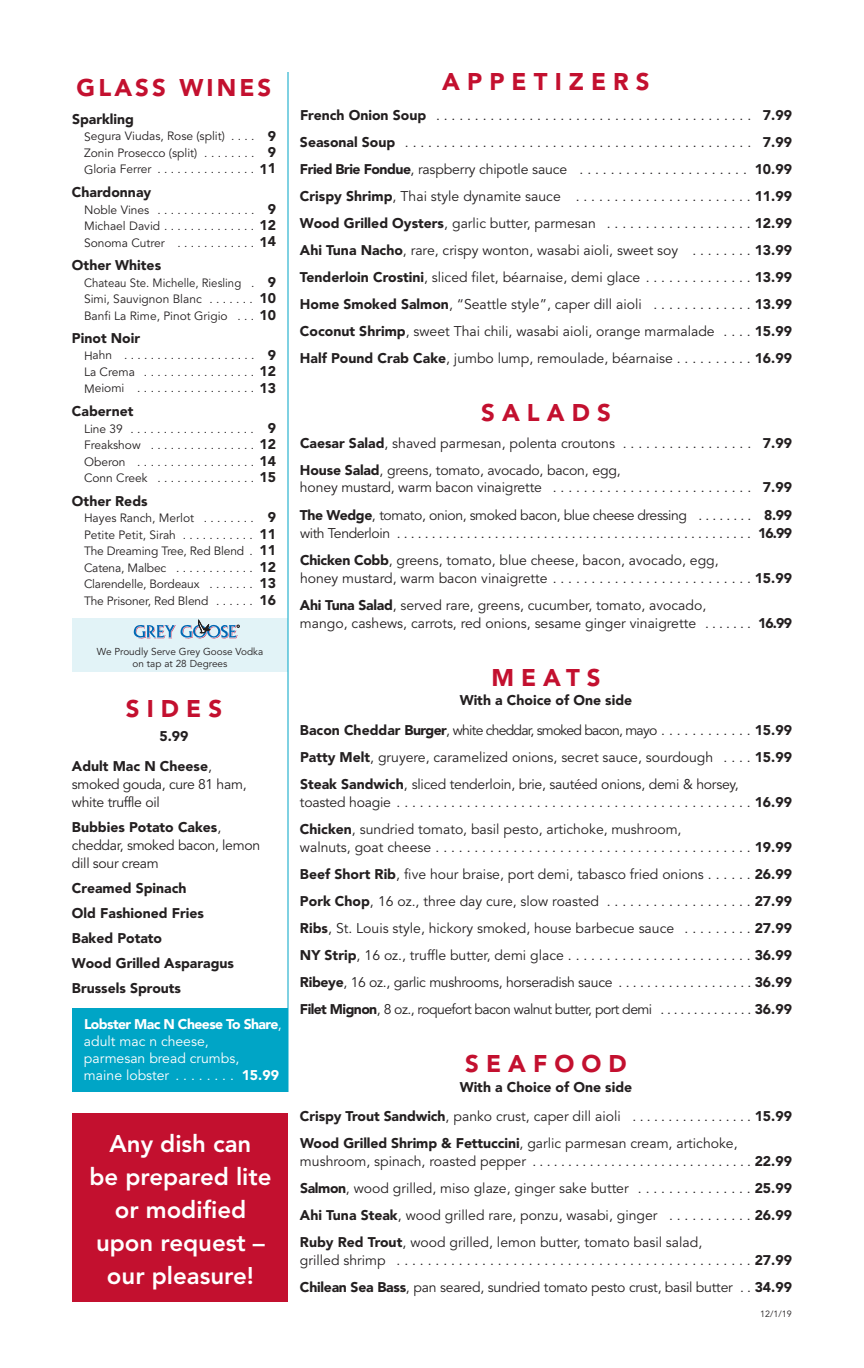
<style>
.page{position:relative;width:864px;height:1368px;background:#fff}
.page>*{position:absolute;margin:0;border:0;box-sizing:border-box;transform-origin:0 0}
.t1{font:800 24px/33px "Avenir";color:#fff;text-align:center}
.t2{font:900 24px "Avenir";letter-spacing:.295em;color:#c3102f}
.t3{font:900 24px "Avenir";letter-spacing:.13em;color:#c3102f}
.t4{font:14px/27px "Avenir";color:#231f20}
.t5{font:900 14px/25px "Avenir";color:#231f20;text-align:center}
.t6{font:14px/27px "Avenir";letter-spacing:-.03em;color:#231f20}
.t7{font:14px/18px "Avenir";letter-spacing:-.02em;color:#231f20}
.t8{font:14px/17px "Avenir";color:#fff}
.t9{font:12px/16.5px "Avenir";color:#231f20;text-align:justify}
.t10{font:12px/16.5px "Avenir";color:#231f20;text-align:justify;scale:.95 1}
.t11{font:10px/12px "Avenir";letter-spacing:.005em;color:#231f20;text-align:center}
.t12{font:9px "Avenir";color:#231f20}
.s1{font-weight:900;font-size:14px}
.s2{font-weight:400}
.s3{font-weight:900}
</style>
<div class="page">
<div style="left:72px;top:1113px;width:216px;height:189px;background:#c3102f"></div>
<div style="left:72px;top:618px;width:216px;height:54px;background:#e2f3f7"></div>
<svg style="left:133px;top:620px;width:107px;height:19px"></svg>
<hr style="left:288px;top:72px;width:1px;height:1020px;background:#00a5c6">
<div style="left:72px;top:1008px;width:216px;height:84px;background:#00a5c6"></div>
<h1 class="t3" style="left:77px;top:67px;width:196px">GLASS WINES</h1>
<p class="t5" style="left:72px;top:106px;width:63px">Sparkling</p>
<p class="t9" style="left:84px;top:128px;width:194px">Segura Viudas, Rose (split) . . . . <span class="s1">9<br></span>Zonin Prosecco (split) . . . . . . . . <span class="s1">9<br></span>Gloria Ferrer . . . . . . . . . . . . . . . <span class="s1">11</span></p>
<p class="t5" style="left:72px;top:179px;width:81px">Chardonnay</p>
<p class="t9" style="left:84px;top:201px;width:194px">Noble Vines . . . . . . . . . . . . . . . <span class="s1">9<br></span>Michael David . . . . . . . . . . . . . . <span class="s1">12<br></span>Sonoma Cutrer . . . . . . . . . . . . <span class="s1">14</span></p>
<p class="t5" style="left:72px;top:252px;width:91px">Other Whites</p>
<p class="t10" style="left:84px;top:274px;width:204px">Chateau Ste. Michelle, Riesling . <span class="s1">9<br></span>Simi, Sauvignon Blanc . . . . . . . <span class="s1">10<br></span>Banfi La Rime, Pinot Grigio . . . <span class="s1">10</span></p>
<p class="t5" style="left:72px;top:325px;width:70px">Pinot Noir</p>
<p class="t9" style="left:84px;top:347px;width:194px">Hahn . . . . . . . . . . . . . . . . . . . . <span class="s1">9<br></span>La Crema . . . . . . . . . . . . . . . . . <span class="s1">12<br></span>Meiomi . . . . . . . . . . . . . . . . . . <span class="s1">13</span></p>
<p class="t5" style="left:72px;top:398px;width:63px">Cabernet</p>
<p class="t9" style="left:84px;top:420px;width:194px">Line 39 . . . . . . . . . . . . . . . . . . . <span class="s1">9<br></span>Freakshow . . . . . . . . . . . . . . . . <span class="s1">12<br></span>Oberon . . . . . . . . . . . . . . . . . . <span class="s1">14<br></span>Conn Creek . . . . . . . . . . . . . . . <span class="s1">15</span></p>
<p class="t5" style="left:72px;top:488px;width:77px">Other Reds</p>
<p class="t9" style="left:84px;top:510px;width:194px">Hayes Ranch, Merlot . . . . . . . . <span class="s1">9<br></span>Petite Petit, Sirah . . . . . . . . . . . <span class="s1">11<br></span>The Dreaming Tree, Red Blend . <span class="s1">11<br></span>Catena, Malbec . . . . . . . . . . . . <span class="s1">12<br></span>Clarendelle, Bordeaux . . . . . . . <span class="s1">13<br></span>The Prisoner, Red Blend . . . . . . <span class="s1">16</span></p>
<p class="t11" style="left:97px;top:646px;width:168px">We Proudly Serve Grey Goose Vodka on tap at 28 Degrees</p>
<h1 class="t2" style="left:126px;top:688px;width:98px">SIDES</h1>
<p class="t5" style="left:72px;top:721px;width:142px;line-height:30px;text-align:left;text-indent:87px">5.99<br>Adult Mac N Cheese<span class="s2">,</span></p>
<p class="t7" style="left:72px;top:775px;width:176px">smoked gouda, cure 81 ham, white truffle oil</p>
<p class="t7" style="left:72px;top:818px;width:190px"><span class="s3">Bubbies Potato Cakes</span>, cheddar, smoked bacon, lemon dill sour cream</p>
<p class="t5" style="left:72px;top:875px;width:164px;text-align:left">Creamed Spinach<br>Old Fashioned Fries<br>Baked Potato<br>Wood Grilled Asparagus<br>Brussels Sprouts</p>
<p class="t8" style="left:84px;top:1016px;width:199px"><span class="s3">Lobster Mac N Cheese To Share</span>, adult mac n cheese,<br>parmesan bread crumbs,<br>maine lobster . . . . . . . . <span class="s3">15.99</span></p>
<h1 class="t1" style="left:89px;top:1127px;width:184px">Any dish can<br>be prepared lite or modified upon request – our pleasure!</h1>
<h1 class="t2" style="left:442px;top:61px;width:209px">APPETIZERS</h1>
<p class="t4" style="left:300px;top:102px;width:494px;text-align:justify"><span class="s3">French Onion Soup</span> . . . . . . . . . . . . . . . . . . . . . . . . . . . . . . . . . . . . . . . . . <span class="s3">7.99<br>Seasonal Soup</span> . . . . . . . . . . . . . . . . . . . . . . . . . . . . . . . . . . . . . . . . . . . . . <span class="s3">7.99<br>Fried Brie Fondue</span>, raspberry chipotle sauce . . . . . . . . . . . . . . . . . . . . . . <span class="s3">10.99<br>Crispy Shrimp</span>, Thai style dynamite sauce . . . . . . . . . . . . . . . . . . . . . . . <span class="s3">11.99<br>Wood Grilled Oysters</span>, garlic butter, parmesan . . . . . . . . . . . . . . . . . . . <span class="s3">12.99<br>Ahi Tuna Nacho</span>, rare, crispy wonton, wasabi aioli, sweet soy . . . . . . . . <span class="s3">13.99<br>Tenderloin Crostini</span>, sliced filet, béarnaise, demi glace . . . . . . . . . . . . . . <span class="s3">13.99<br>Home Smoked Salmon</span>, “Seattle style”, caper dill aioli . . . . . . . . . . . . . <span class="s3">13.99<br>Coconut Shrimp</span>, sweet Thai chili, wasabi aioli, orange marmalade . . . . <span class="s3">15.99<br>Half Pound Crab Cake</span>, jumbo lump, remoulade, béarnaise . . . . . . . . . . <span class="s3">16.99</span></p>
<h1 class="t2" style="left:481px;top:392px;width:131px">SALADS</h1>
<p class="t4" style="left:300px;top:429px;width:494px"><span class="s3">Caesar Salad</span>, shaved parmesan, polenta croutons . . . . . . . . . . . . . . . . . <span class="s3">7.99<br>House Salad</span>, greens, tomato, avocado, bacon, egg,</p>
<p class="t6" style="left:300px;top:474px;width:494px">honey mustard, warm bacon vinaigrette . . . . . . . . . . . . . . . . . . . . . . . . . . <span class="s3">7.99<br>The Wedge</span>, tomato, onion, smoked bacon, blue cheese dressing . . . . . . . . <span class="s3">8.99</span></p>
<p class="t4" style="left:300px;top:519px;width:494px">with Tenderloin . . . . . . . . . . . . . . . . . . . . . . . . . . . . . . . . . . . . . . . . . . . . . . . . . . . <span class="s3">16.99<br>Chicken Cobb</span>, greens, tomato, blue cheese, bacon, avocado, egg,</p>
<p class="t4" style="left:300px;top:564px;width:494px">honey mustard, warm bacon vinaigrette . . . . . . . . . . . . . . . . . . . . . . . . . . <span class="s3">15.99<br>Ahi Tuna Salad</span>, served rare, greens, cucumber, tomato, avocado,</p>
<p class="t4" style="left:300px;top:609px;width:494px">mango, cashews, carrots, red onions, sesame ginger vinaigrette . . . . . . . <span class="s3">16.99</span></p>
<h1 class="t2" style="left:491px;top:657px;width:111px">MEATS</h1>
<p class="t5" style="left:300px;top:685px;width:494px;line-height:30px">With a Choice of One side<br>Bacon Cheddar Burger<span class="s2">, white cheddar, smoked bacon, mayo . . . . . . . . . . . .</span> 15.99</p>
<p class="t4" style="left:300px;top:744px;width:494px"><span class="s3">Patty Melt</span>, gruyere, caramelized onions, secret sauce, sourdough . . . . <span class="s3">15.99<br>Steak Sandwich</span>, sliced tenderloin, brie, sautéed onions, demi &amp; horsey,</p>
<p class="t4" style="left:300px;top:789px;width:494px">toasted hoagie . . . . . . . . . . . . . . . . . . . . . . . . . . . . . . . . . . . . . . . . . . . . . . <span class="s3">16.99<br>Chicken</span>, sundried tomato, basil pesto, artichoke, mushroom,</p>
<p class="t4" style="left:300px;top:834px;width:494px;text-align:justify">walnuts, goat cheese . . . . . . . . . . . . . . . . . . . . . . . . . . . . . . . . . . . . . . . . . <span class="s3">19.99<br>Beef Short Rib</span>, five hour braise, port demi, tabasco fried onions . . . . . . <span class="s3">26.99<br>Pork Chop</span>, 16 oz., three day cure, slow roasted . . . . . . . . . . . . . . . . . . . <span class="s3">27.99<br>Ribs</span>, St. Louis style, hickory smoked, house barbecue sauce . . . . . . . . . <span class="s3">27.99<br>NY Strip</span>, 16 oz., truffle butter, demi glace . . . . . . . . . . . . . . . . . . . . . . . . <span class="s3">36.99<br>Ribeye</span>, 16 oz., garlic mushrooms, horseradish sauce . . . . . . . . . . . . . . . . . . . <span class="s3">36.99<br>Filet Mignon</span>, 8 oz., roquefort bacon walnut butter, port demi . . . . . . . . . . . . . . <span class="s3">36.99</span></p>
<h1 class="t2" style="left:465px;top:1044px;width:163px">SEAFOOD</h1>
<p class="t5" style="left:300px;top:1073px;width:494px;line-height:29px">With a Choice of One side<br>Crispy Trout Sandwich<span class="s2">, panko crust, caper dill aioli . . . . . . . . . . . . . . . . .</span> 15.99</p>
<p class="t4" style="left:300px;top:1135px;width:494px;line-height:18px"><span class="s3">Wood Grilled Shrimp &amp; Fettuccini</span>, garlic parmesan cream, artichoke, mushroom, spinach, roasted pepper . . . . . . . . . . . . . . . . . . . . . . . . . . . . . . . <span class="s3">22.99</span></p>
<p class="t4" style="left:300px;top:1175px;width:494px;text-align:justify"><span class="s3">Salmon</span>, wood grilled, miso glaze, ginger sake butter . . . . . . . . . . . . . . . <span class="s3">25.99<br>Ahi Tuna Steak</span>, wood grilled rare, ponzu, wasabi, ginger . . . . . . . . . . . <span class="s3">26.99<br>Ruby Red Trout</span>, wood grilled, lemon butter, tomato basil salad,</p>
<p class="t4" style="left:300px;top:1247px;width:494px">grilled shrimp . . . . . . . . . . . . . . . . . . . . . . . . . . . . . . . . . . . . . . . . . . . . . . <span class="s3">27.99<br>Chilean Sea Bass</span>, pan seared, sundried tomato pesto crust, basil butter . . <span class="s3">34.99</span></p>
<p class="t12" style="left:760px;top:1309px;width:33px">12/1/19</p>
</div>
